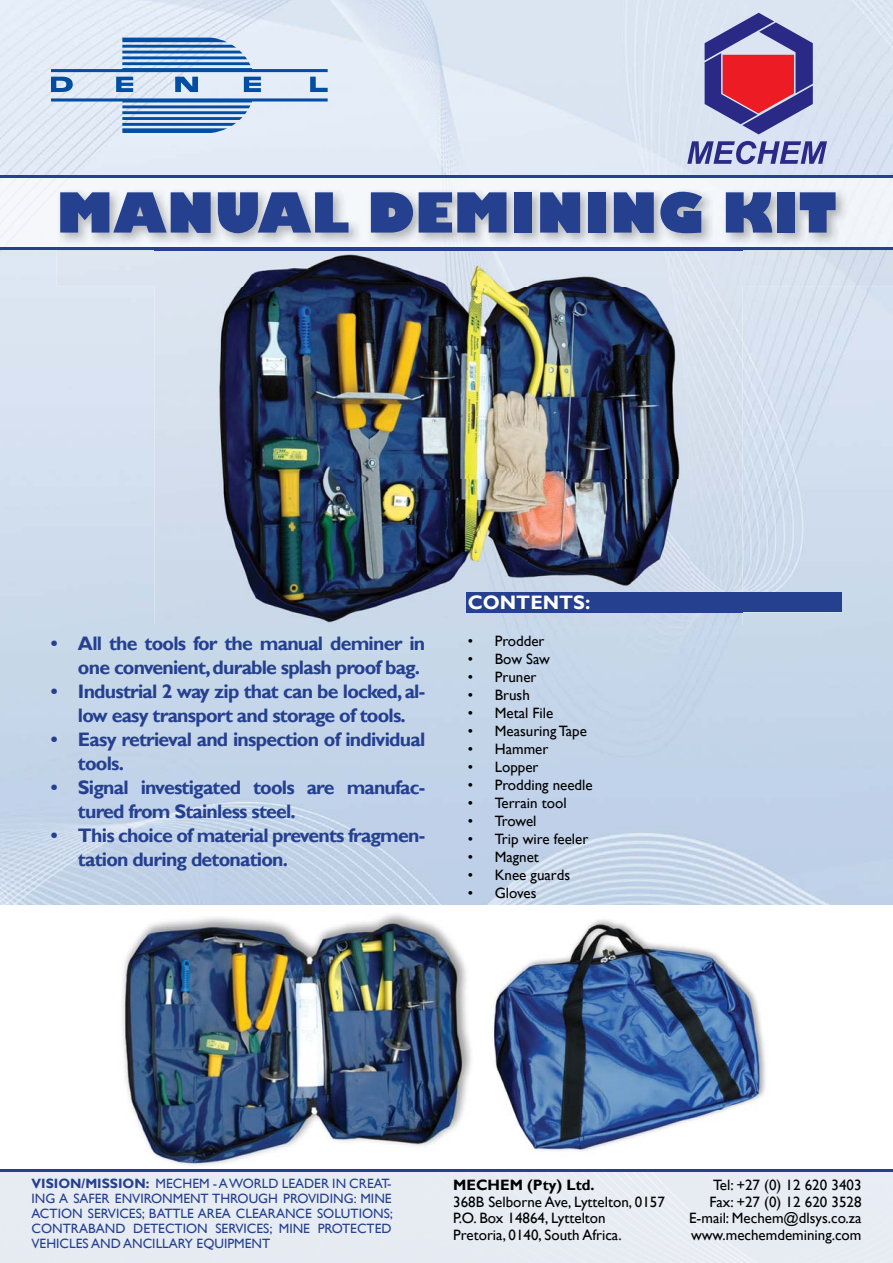
<style>
.page{position:relative;width:893px;height:1263px;background:#fff}
.page>*{position:absolute;margin:0;border:0;box-sizing:border-box;transform-origin:0 0}
.t1{font:800 54px "Gill Sans";color:#25408f}
.t2{font:700 19.5px/24px "Gill Sans";letter-spacing:-.04em;color:#25408f}
.t3{font:700 19.5px "Gill Sans";color:#fff}
.t4{font:15px/16.5px "Gill Sans";color:#000}
.t5{font:700 15px "Gill Sans";color:#000}
.t6{font:13.5px/15px "Gill Sans";color:#25408f;text-align:justify}
.s1{font-weight:700}
</style>
<div class="page">
<img style="left:0;top:0;width:893px;height:1263px">
<svg style="left:51px;top:38px;width:277px;height:95px;background:#aac3e0"></svg>
<svg style="left:687px;top:141px;width:140px;height:23px;background:#8186bc"></svg>
<svg style="left:704px;top:13px;width:109px;height:121px;background:#9c6892"></svg>
<div style="left:466px;top:592px;width:376px;height:20px;background:#25408f"></div>
<div style="left:0;top:178px;width:893px;height:69px;background:#f5f7fa"></div>
<hr style="left:0;top:247px;width:893px;height:3px;background:#25408f">
<img style="left:57px;top:188px;width:836px;height:98px">
<img style="left:57px;top:247px;width:836px;height:3px">
<img style="left:154px;top:243px;width:588px;height:382px">
<img style="left:466px;top:592px;width:276px;height:20px">
<hr style="left:0;top:175px;width:893px;height:3px;background:#25408f">
<div style="left:0;top:905px;width:893px;height:264px;background:#fff"></div>
<hr style="left:0;top:1169px;width:893px;height:3px;background:#25408f">
<img style="left:492px;top:919px;width:274px;height:232px">
<img style="left:122px;top:914px;width:349px;height:253px">
<h1 class="t1" style="left:56px;top:179px;width:781px">MANUAL DEMINING KIT</h1>
<p class="t2" style="left:51px;top:632px;width:376px;text-align:right">• All the tools for the manual deminer in one convenient, durable splash proof bag.</p>
<p class="t2" style="left:51px;top:680px;width:376px;text-align:center">• Industrial 2 way zip that can be locked, al&shy;low easy transport and storage of tools.</p>
<p class="t2" style="left:78px;top:728px;width:349px;text-indent:-27px">• Easy retrieval and inspection of individual tools.</p>
<p class="t2" style="left:78px;top:776px;width:349px;text-indent:-27px">• Signal investigated tools are manufac&shy;tured from Stainless steel.</p>
<p class="t2" style="left:78px;top:824px;width:349px;text-indent:-27px">• This choice of material prevents fragmen&shy;tation during detonation.</p>
<p class="t3" style="left:468px;top:590px;width:124px">CONTENTS:</p>
<p class="t4" style="left:468px;top:633px;width:78px">• Prodder</p>
<p class="t4" style="left:468px;top:651px;width:84px">• Bow Saw</p>
<p class="t4" style="left:468px;top:669px;width:70px">• Pruner</p>
<p class="t4" style="left:468px;top:687px;width:64px">• Brush</p>
<p class="t4" style="left:468px;top:705px;width:87px">• Metal File</p>
<p class="t4" style="left:468px;top:723px;width:121px">• Measuring Tape</p>
<p class="t4" style="left:468px;top:741px;width:82px">• Hammer</p>
<p class="t4" style="left:468px;top:759px;width:72px">• Lopper</p>
<p class="t4" style="left:468px;top:777px;width:126px">• Prodding needle</p>
<p class="t4" style="left:468px;top:795px;width:100px">• Terrain tool</p>
<p class="t4" style="left:468px;top:813px;width:70px">• Trowel</p>
<p class="t4" style="left:468px;top:831px;width:122px">• Trip wire feeler</p>
<p class="t4" style="left:468px;top:849px;width:73px">• Magnet</p>
<p class="t4" style="left:468px;top:867px;width:104px">• Knee guards</p>
<p class="t4" style="left:468px;top:885px;width:70px">• Gloves</p>
<p class="t6" style="left:31px;top:1176px;width:363px"><span class="s1">VISION/MISSION:</span> MECHEM - A WORLD LEADER IN CREAT-ING A SAFER ENVIRONMENT THROUGH PROVIDING: MINE ACTION SERVICES; BATTLE AREA CLEARANCE SOLUTIONS; CONTRABAND DETECTION SERVICES; MINE PROTECTED VEHICLES AND ANCILLARY EQUIPMENT</p>
<p class="t5" style="left:453px;top:1176px;width:143px">MECHEM (Pty) Ltd.</p>
<p class="t4" style="left:453px;top:1193px;width:213px">368B Selborne Ave, Lyttelton, 0157<br>P.O. Box 14864, Lyttelton<br>Pretoria, 0140, South Africa.</p>
<p class="t4" style="left:689px;top:1177px;width:174px;text-align:right">Tel: +27 (0) 12 620 3403<br>Fax: +27 (0) 12 620 3528<br>E-mail: Mechem@dlsys.co.za www.mechemdemining.com</p>
</div>
